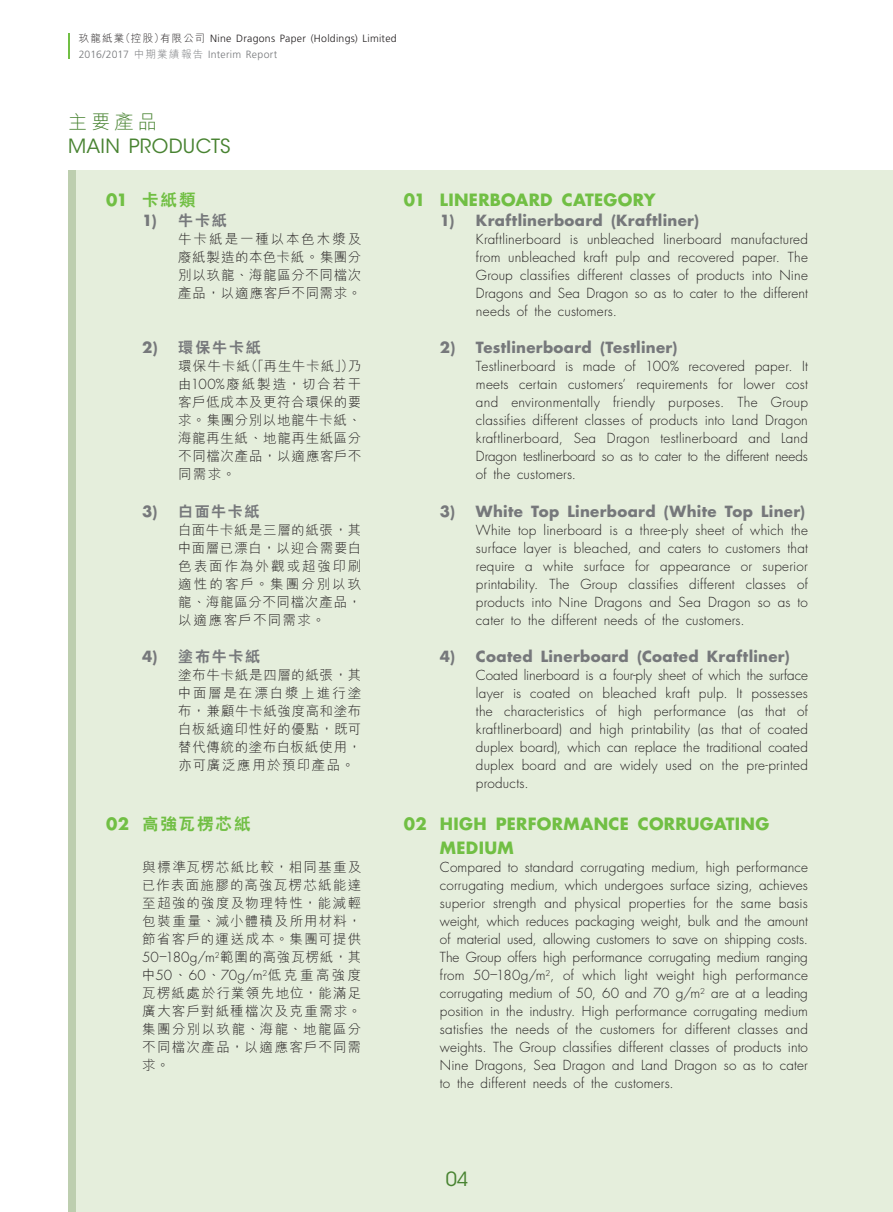
<style>
.page{position:relative;width:893px;height:1212px;background:#fff}
.page>*{position:absolute;margin:0;border:0;box-sizing:border-box;transform-origin:0 0}
.t1{font:19.5px "ITC Avant Garde Std";letter-spacing:.015em;color:#488331}
.t2{font:300 19.5px "M Hei HK";color:#488331}
._03_H1{font:700 16.5px/24px "Futura Std";letter-spacing:.02em;color:#71bf44}
._03_H1-2{font:800 16.5px "C Hei 2 HK";letter-spacing:.115em;color:#71bf44}
._04___H2{font:700 15px "Futura Std";letter-spacing:.025em;color:#76787b}
._04___H2-2{font:800 15px "C Hei 2 HK";letter-spacing:.12em;color:#76787b}
._13_____P4{font:300 13.5px/18px "Futura Std";letter-spacing:.01em;color:#231f20;text-align:justify}
._12___P2{font:300 13.5px/18px "Futura Std";letter-spacing:.015em;color:#231f20;text-align:justify}
._13_____P4-2{font:300 13.5px/18px "M Hei HK";letter-spacing:.055em;color:#231f20;text-align:justify}
._12___P2-2{font:300 13.5px/18px "M Hei HK";letter-spacing:.095em;color:#231f20;text-align:justify}
.t3{font:300 10.5px "Frutiger LT Std";letter-spacing:.025em;color:#231f20}
.t4{font:300 10.5px "Frutiger LT Std";letter-spacing:.02em;color:#76787b}
.s1{font-family:"M Hei HK"}
.s2{font-family:"Futura Std";font-weight:700}
.s3{font-family:"Futura Std"}
</style>
<div class="page">
<div style="left:77px;top:170px;width:816px;height:1042px;background:#e5eedc"></div>
<hr style="left:68px;top:33px;width:2px;height:25px;background:#71bf44">
<p class="t3" style="left:79px;top:33px;width:320px"><span class="s1">玖龍紙業（控股）有限公司</span> Nine Dragons Paper (Holdings) Limited</p>
<p class="t4" style="left:79px;top:48px;width:200px">2016/2017 <span class="s1">中期業績報告</span> Interim Report</p>
<h1 class="t2" style="left:68px;top:108px;width:91px">主要產品</h1>
<h1 class="t1" style="left:68px;top:134px;width:164px">MAIN PRODUCTS</h1>
<p class="_03_H1-2" style="left:106px;top:189px;width:91px"><span class="s2">01</span> 卡紙類</p>
<p class="_04___H2-2" style="left:142px;top:210px;width:86px"><span class="s2">1)</span> 牛卡紙</p>
<p class="_13_____P4-2" style="left:178px;top:229px;width:185px">牛卡紙是一種以本色木漿及廢紙製造的本色卡紙。集團分別以玖龍、海龍區分不同檔次產品，以適應客戶不同需求。</p>
<p class="_04___H2-2" style="left:142px;top:337px;width:120px"><span class="s2">2)</span> 環保牛卡紙</p>
<p class="_13_____P4-2" style="left:178px;top:357px;width:185px">環保牛卡紙（「再生牛卡紙」）乃由<span class="s3">100%</span>廢紙製造，切合若干客戶低成本及更符合環保的要求。集團分別以地龍牛卡紙、海龍再生紙、地龍再生紙區分不同檔次產品，以適應客戶不同需求。</p>
<p class="_04___H2-2" style="left:142px;top:501px;width:119px"><span class="s2">3)</span> 白面牛卡紙</p>
<p class="_13_____P4-2" style="left:178px;top:520px;width:185px">白面牛卡紙是三層的紙張，其中面層已漂白，以迎合需要白色表面作為外觀或超強印刷適性的客戶。集團分別以玖龍、海龍區分不同檔次產品，以適應客戶不同需求。</p>
<p class="_04___H2-2" style="left:142px;top:646px;width:120px"><span class="s2">4)</span> 塗布牛卡紙</p>
<p class="_13_____P4-2" style="left:178px;top:666px;width:185px">塗布牛卡紙是四層的紙張，其中面層是在漂白漿上進行塗布，兼顧牛卡紙強度高和塗布白板紙適印性好的優點，既可替代傳統的塗布白板紙使用，亦可廣泛應用於預印產品。</p>
<p class="_03_H1-2" style="left:106px;top:813px;width:146px"><span class="s2">02</span> 高強瓦楞芯紙</p>
<p class="_12___P2-2" style="left:142px;top:858px;width:221px">與標準瓦楞芯紙比較，相同基重及已作表面施膠的高強瓦楞芯紙能達至超強的強度及物理特性，能減輕包裝重量、減小體積及所用材料，節省客戶的運送成本。集團可提供<span class="s3">50–180g/m</span><sup>2</sup>範圍的高強瓦楞紙，其中<span class="s3">50</span>、<span class="s3">60</span>、<span class="s3">70g/m</span><sup>2</sup>低克重高強度瓦楞紙處於行業領先地位，能滿足廣大客戶對紙種檔次及克重需求。集團分別以玖龍、海龍、地龍區分不同檔次產品，以適應客戶不同需求。</p>
<p class="_03_H1" style="left:404px;top:188px;width:253px">01 LINERBOARD CATEGORY</p>
<p class="_04___H2" style="left:440px;top:210px;width:261px">1) Kraftlinerboard (Kraftliner)</p>
<p class="_13_____P4" style="left:476px;top:230px;width:333px">Kraftlinerboard is unbleached linerboard manufactured from unbleached kraft pulp and recovered paper. The Group classifies different classes of products into Nine Dragons and Sea Dragon so as to cater to the different needs of the customers.</p>
<p class="_04___H2" style="left:440px;top:337px;width:239px">2) Testlinerboard (Testliner)</p>
<p class="_13_____P4" style="left:476px;top:358px;width:333px">Testlinerboard is made of 100% recovered paper. It meets certain customers’ requirements for lower cost and environmentally friendly purposes. The Group classifies different classes of products into Land Dragon kraftlinerboard, Sea Dragon testlinerboard and Land Dragon testlinerboard so as to cater to the different needs of the customers.</p>
<p class="_04___H2" style="left:440px;top:501px;width:367px">3) White Top Linerboard (White Top Liner)</p>
<p class="_13_____P4" style="left:476px;top:521px;width:333px">White top linerboard is a three-ply sheet of which the surface layer is bleached, and caters to customers that require a white surface for appearance or superior printability. The Group classifies different classes of products into Nine Dragons and Sea Dragon so as to cater to the different needs of the customers.</p>
<p class="_04___H2" style="left:440px;top:646px;width:351px">4) Coated Linerboard (Coated Kraftliner)</p>
<p class="_13_____P4" style="left:476px;top:667px;width:333px">Coated linerboard is a four-ply sheet of which the surface layer is coated on bleached kraft pulp. It possesses the characteristics of high performance (as that of kraftlinerboard) and high printability (as that of coated duplex board), which can replace the traditional coated duplex board and are widely used on the pre-printed products.</p>
<p class="_03_H1" style="left:440px;top:812px;width:331px;text-indent:-36px">02 HIGH PERFORMANCE CORRUGATING<br>MEDIUM</p>
<p class="_12___P2" style="left:440px;top:859px;width:370px">Compared to standard corrugating medium, high performance corrugating medium, which undergoes surface sizing, achieves superior strength and physical properties for the same basis weight, which reduces packaging weight, bulk and the amount of material used, allowing customers to save on shipping costs.<br>The Group offers high performance corrugating medium ranging from 50–180g/m<sup>2</sup>, of which light weight high performance corrugating medium of 50, 60 and 70 g/m<sup>2</sup> are at a leading position in the industry. High performance corrugating medium satisfies the needs of the customers for different classes and weights. The Group classifies different classes of products into Nine Dragons, Sea Dragon and Land Dragon so as to cater to the different needs of the customers.</p>
<p class="t1" style="left:446px;top:1167px;width:24px">04</p>
</div>
